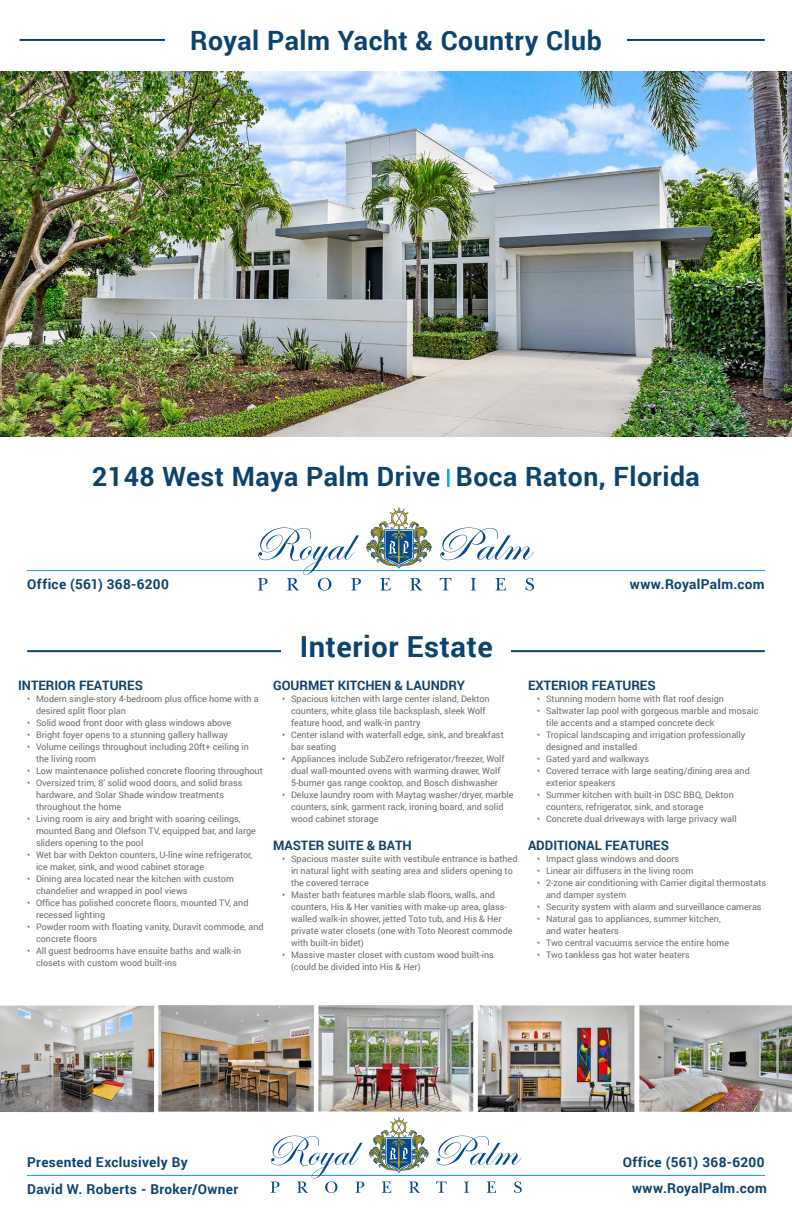
<style>
.page{position:relative;width:792px;height:1224px;background:#fff}
.page>*{position:absolute;margin:0;border:0;box-sizing:border-box;transform-origin:0 0}
.t1{font:700 29px "Roboto";letter-spacing:.02em;color:#0b436f}
.t2{font:700 26.6px "Roboto";letter-spacing:.02em;color:#0b436f}
.t3{font:700 13.6px "Roboto";letter-spacing:.025em;color:#0b436f}
.t4{font:700 13px "Roboto";color:#0b436f}
.t5{font:9px/12px "Roboto";color:#6c6d70}
.s1{font-weight:100;font-size:19.5px;color:#00aeec}
</style>
<div class="page">
<hr style="left:27px;top:650px;width:738px;height:2px;background:#0b436f">
<hr style="left:27px;top:1175px;width:738px;height:1px;background:#00aeec">
<svg style="left:436px;top:1182px;width:11px;height:11px"></svg>
<svg style="left:464px;top:1182px;width:5px;height:11px"></svg>
<svg style="left:487px;top:1182px;width:9px;height:11px"></svg>
<svg style="left:514px;top:1181px;width:8px;height:12px"></svg>
<svg style="left:436px;top:1136px;width:86px;height:29px"></svg>
<svg style="left:271px;top:1117px;width:158px;height:76px"></svg>
<div style="left:282px;top:617px;width:229px;height:50px;background:#fff"></div>
<hr style="left:27px;top:570px;width:738px;height:1px;background:#00aeec">
<svg style="left:440px;top:578px;width:11px;height:12px"></svg>
<svg style="left:471px;top:578px;width:5px;height:12px"></svg>
<svg style="left:495px;top:578px;width:11px;height:12px"></svg>
<svg style="left:526px;top:578px;width:8px;height:13px"></svg>
<svg style="left:440px;top:528px;width:94px;height:32px"></svg>
<svg style="left:258px;top:507px;width:174px;height:84px"></svg>
<hr style="left:20px;top:39px;width:745px;height:2px;background:#0b436f">
<div style="left:165px;top:22px;width:462px;height:32px;background:#fff"></div>
<img style="left:0;top:71px;width:792px;height:365px">
<img style="left:158px;top:1005px;width:156px;height:107px">
<img style="left:318px;top:1005px;width:155px;height:107px">
<img style="left:478px;top:1005px;width:157px;height:107px">
<img style="left:0;top:1006px;width:154px;height:106px">
<img style="left:639px;top:1005px;width:153px;height:107px">
<p class="t2" style="left:190px;top:22px;width:413px">Royal Palm Yacht &amp; Country Club</p>
<p class="t2" style="left:92px;top:458px;width:609px">2148 West Maya Palm Drive <span class="s1">|</span> Boca Raton, Florida</p>
<p class="t3" style="left:27px;top:575px;width:143px">Office (561) 368-6200</p>
<p class="t3" style="left:630px;top:575px;width:136px">www.RoyalPalm.com</p>
<p class="t4" style="left:18px;top:676px;width:126px">INTERIOR FEATURES</p>
<p class="t5" style="left:36px;top:693px;width:224px;text-indent:-9px">• Modern single-story 4-bedroom plus office home with a desired split floor plan</p>
<p class="t5" style="left:27px;top:717px;width:206px">• Solid wood front door with glass windows above</p>
<p class="t5" style="left:27px;top:729px;width:203px">• Bright foyer opens to a stunning gallery hallway</p>
<p class="t5" style="left:36px;top:741px;width:214px;text-indent:-9px">• Volume ceilings throughout including 20ft+ ceiling in the living room</p>
<p class="t5" style="left:27px;top:765px;width:237px">• Low maintenance polished concrete flooring throughout</p>
<p class="t5" style="left:36px;top:777px;width:208px;text-indent:-9px">• Oversized trim, 8’ solid wood doors, and solid brass hardware, and Solar Shade window treatments throughout the home</p>
<p class="t5" style="left:36px;top:813px;width:222px;text-indent:-9px">• Living room is airy and bright with soaring ceilings, mounted Bang and Olefson TV, equipped bar, and large sliders opening to the pool</p>
<p class="t5" style="left:36px;top:849px;width:218px;text-indent:-9px">• Wet bar with Dekton counters, U-line wine refrigerator, ice maker, sink, and wood cabinet storage</p>
<p class="t5" style="left:36px;top:873px;width:199px;text-indent:-9px">• Dining area located near the kitchen with custom chandelier and wrapped in pool views</p>
<p class="t5" style="left:36px;top:897px;width:214px;text-indent:-9px">• Office has polished concrete floors, mounted TV, and recessed lighting</p>
<p class="t5" style="left:36px;top:921px;width:229px;text-indent:-9px">• Powder room with floating vanity, Duravit commode, and concrete floors</p>
<p class="t5" style="left:36px;top:945px;width:207px;text-indent:-9px">• All guest bedrooms have ensuite baths and walk-in closets with custom wood built-ins</p>
<p class="t1" style="left:300px;top:627px;width:195px">Interior Estate</p>
<p class="t4" style="left:273px;top:676px;width:193px">GOURMET KITCHEN &amp; LAUNDRY</p>
<p class="t5" style="left:291px;top:693px;width:200px;text-indent:-9px">• Spacious kitchen with large center island, Dekton counters, white glass tile backsplash, sleek Wolf feature hood, and walk-in pantry</p>
<p class="t5" style="left:291px;top:729px;width:214px;text-indent:-9px">• Center island with waterfall edge, sink, and breakfast bar seating</p>
<p class="t5" style="left:282px;top:753px;width:224px;text-align:center">• Appliances include SubZero refrigerator/freezer, Wolf dual wall-mounted ovens with warming drawer, Wolf<br>5-burner gas range cooktop, and Bosch dishwasher</p>
<p class="t5" style="left:291px;top:789px;width:224px;text-indent:-9px">• Deluxe laundry room with Maytag washer/dryer, marble counters, sink, garment rack, ironing board, and solid wood cabinet storage</p>
<p class="t4" style="left:273px;top:836px;width:140px">MASTER SUITE &amp; BATH</p>
<p class="t5" style="left:291px;top:852px;width:228px;text-indent:-9px">• Spacious master suite with vestibule entrance is bathed in natural light with seating area and sliders opening to the covered terrace</p>
<p class="t5" style="left:291px;top:888px;width:223px;text-indent:-9px">• Master bath features marble slab floors, walls, and counters, His &amp; Her vanities with make-up area, glass&shy;walled walk-in shower, jetted Toto tub, and His &amp; Her private water closets (one with Toto Neorest commode with built-in bidet)</p>
<p class="t5" style="left:291px;top:948px;width:205px;text-indent:-9px">• Massive master closet with custom wood built-ins (could be divided into His &amp; Her)</p>
<p class="t4" style="left:528px;top:676px;width:129px">EXTERIOR FEATURES</p>
<p class="t5" style="left:537px;top:693px;width:189px">• Stunning modern home with flat roof design</p>
<p class="t5" style="left:546px;top:705px;width:214px;text-indent:-9px">• Saltwater lap pool with gorgeous marble and mosaic tile accents and a stamped concrete deck</p>
<p class="t5" style="left:546px;top:729px;width:201px;text-indent:-9px">• Tropical landscaping and irrigation professionally designed and installed</p>
<p class="t5" style="left:537px;top:753px;width:114px">• Gated yard and walkways</p>
<p class="t5" style="left:546px;top:765px;width:205px;text-indent:-9px">• Covered terrace with large seating/dining area and exterior speakers</p>
<p class="t5" style="left:546px;top:789px;width:189px;text-indent:-9px">• Summer kitchen with built-in DSC BBQ, Dekton counters, refrigerator, sink, and storage</p>
<p class="t5" style="left:537px;top:813px;width:201px">• Concrete dual driveways with large privacy wall</p>
<p class="t4" style="left:528px;top:836px;width:142px">ADDITIONAL FEATURES</p>
<p class="t5" style="left:537px;top:852px;width:144px">• Impact glass windows and doors</p>
<p class="t5" style="left:537px;top:864px;width:158px">• Linear air diffusers in the living room</p>
<p class="t5" style="left:546px;top:876px;width:222px;text-indent:-9px">• 2-zone air conditioning with Carrier digital thermostats and damper system</p>
<p class="t5" style="left:537px;top:900px;width:226px">• Security system with alarm and surveillance cameras</p>
<p class="t5" style="left:546px;top:912px;width:176px;text-indent:-9px">• Natural gas to appliances, summer kitchen, and water heaters</p>
<p class="t5" style="left:537px;top:936px;width:194px">• Two central vacuums service the entire home</p>
<p class="t5" style="left:537px;top:948px;width:154px">• Two tankless gas hot water heaters</p>
<p class="t3" style="left:27px;top:1153px;width:162px">Presented Exclusively By</p>
<p class="t3" style="left:27px;top:1179px;width:212px">David W. Roberts - Broker/Owner</p>
<p class="t3" style="left:623px;top:1153px;width:143px">Office (561) 368-6200</p>
<p class="t3" style="left:632px;top:1179px;width:136px">www.RoyalPalm.com</p>
</div>
